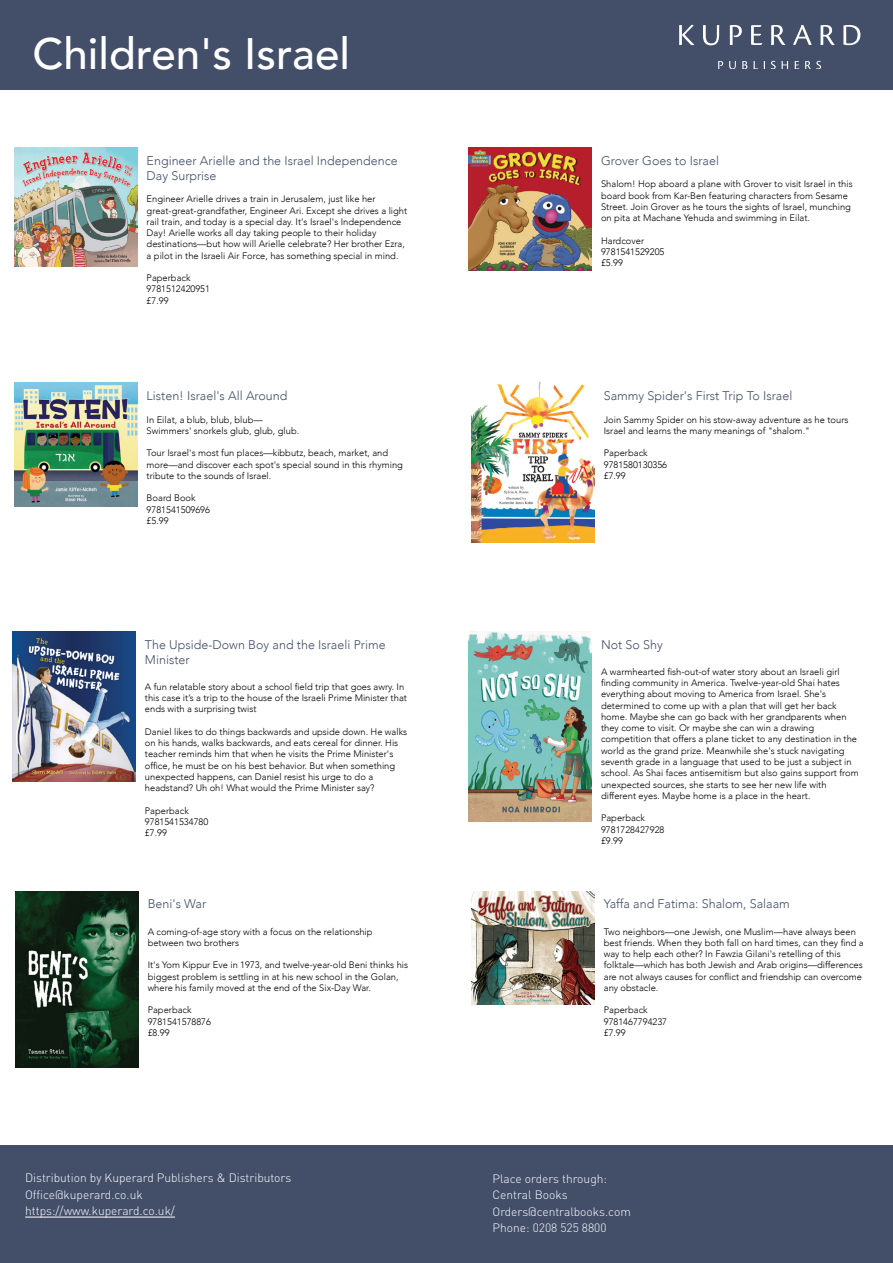
<style>
.page{position:relative;width:893px;height:1263px;background:#fff}
.page>*{position:absolute;margin:0;border:0;box-sizing:border-box;transform-origin:0 0}
.t1{font:500 43.95px "Avenir";color:#fff}
.t2{font:300 12.45px/15px "Avenir";color:#434f69}
.t3{font:300 12px/16.5px "DIN";color:#fff}
.t4{font:300 9.45px/11.2px "Avenir";color:#000}
</style>
<div class="page">
<div style="left:0;top:0;width:893px;height:89px;background:#434f69"></div>
<div style="left:0;top:1145px;width:893px;height:118px;background:#434f69"></div>
<hr style="left:25px;top:1217px;width:150px;height:1px;background:#fff">
<svg style="left:679px;top:25px;width:181px;height:20px"></svg>
<svg style="left:668px;top:61px;width:193px;height:29px"></svg>
<img style="left:14px;top:148px;width:124px;height:119px">
<img style="left:469px;top:148px;width:123px;height:123px">
<img style="left:14px;top:383px;width:124px;height:123px">
<img style="left:13px;top:631px;width:123px;height:151px">
<img style="left:472px;top:383px;width:123px;height:159px">
<img style="left:469px;top:631px;width:123px;height:190px">
<img style="left:15px;top:891px;width:124px;height:176px">
<img style="left:472px;top:891px;width:123px;height:114px">
<h1 class="t1" style="left:33px;top:15px;width:319px">Children's Israel</h1>
<h2 class="t2" style="left:147px;top:153px;width:253px">Engineer Arielle and the Israel Independence<br>Day Surprise</h2>
<p class="t4" style="left:147px;top:193px;width:262px">Engineer Arielle drives a train in Jerusalem, just like her great-great-grandfather, Engineer Ari. Except she drives a light rail train, and today is a special day. It's Israel's Independence Day! Arielle works all day taking people to their holiday destinations—but how will Arielle celebrate? Her brother Ezra, a pilot in the Israeli Air Force, has something special in mind.</p>
<p class="t4" style="left:147px;top:272px;width:65px">Paperback<br>9781512420951 £7.99</p>
<h2 class="t2" style="left:147px;top:388px;width:142px">Listen! Israel's All Around</h2>
<p class="t4" style="left:147px;top:414px;width:154px">In Eilat, a blub, blub, blub—<br>Swimmers' snorkels glub, glub, glub.</p>
<p class="t4" style="left:147px;top:447px;width:258px">Tour Israel's most fun places—kibbutz, beach, market, and more—and discover each spot's special sound in this rhyming tribute to the sounds of Israel.</p>
<p class="t4" style="left:147px;top:492px;width:65px">Board Book<br>9781541509696 £5.99</p>
<h2 class="t2" style="left:145px;top:637px;width:242px">The Upside-Down Boy and the Israeli Prime<br>Minister</h2>
<p class="t4" style="left:145px;top:681px;width:264px">A fun relatable story about a school field trip that goes awry. In this case it’s a trip to the house of the Israeli Prime Minister that ends with a surprising twist</p>
<p class="t4" style="left:145px;top:726px;width:264px">Daniel likes to do things backwards and upside down. He walks on his hands, walks backwards, and eats cereal for dinner. His teacher reminds him that when he visits the Prime Minister's office, he must be on his best behavior. But when something unexpected happens, can Daniel resist his urge to do a headstand? Uh oh! What would the Prime Minister say?</p>
<p class="t4" style="left:145px;top:805px;width:65px">Paperback<br>9781541534780 £7.99</p>
<h2 class="t2" style="left:148px;top:896px;width:60px">Beni's War</h2>
<p class="t4" style="left:148px;top:926px;width:226px">A coming-of-age story with a focus on the relationship between two brothers</p>
<p class="t4" style="left:148px;top:959px;width:262px">It's Yom Kippur Eve in 1973, and twelve-year-old Beni thinks his biggest problem is settling in at his new school in the Golan, where his family moved at the end of the Six-Day War.</p>
<p class="t4" style="left:148px;top:1004px;width:65px">Paperback<br>9781541578876 £8.99</p>
<p class="t3" style="left:25px;top:1170px;width:268px">Distribution by Kuperard Publishers &amp; Distributors<br>Office@kuperard.co.uk https://www.kuperard.co.uk/</p>
<h2 class="t2" style="left:601px;top:153px;width:119px">Grover Goes to Israel</h2>
<p class="t4" style="left:601px;top:178px;width:253px">Shalom! Hop aboard a plane with Grover to visit Israel in this board book from Kar-Ben featuring characters from Sesame Street. Join Grover as he tours the sights of Israel, munching on pita at Machane Yehuda and swimming in Eilat.</p>
<p class="t4" style="left:601px;top:235px;width:65px">Hardcover<br>9781541529205 £5.99</p>
<h2 class="t2" style="left:604px;top:388px;width:190px">Sammy Spider's First Trip To Israel</h2>
<p class="t4" style="left:604px;top:414px;width:246px">Join Sammy Spider on his stow-away adventure as he tours<br>Israel and learns the many meanings of "shalom."</p>
<p class="t4" style="left:604px;top:447px;width:65px">Paperback<br>9781580130356 £7.99</p>
<h2 class="t2" style="left:601px;top:637px;width:63px">Not So Shy</h2>
<p class="t4" style="left:601px;top:666px;width:259px">A warmhearted fish-out-of water story about an Israeli girl finding community in America. Twelve-year-old Shai hates everything about moving to America from Israel. She's determined to come up with a plan that will get her back home. Maybe she can go back with her grandparents when they come to visit. Or maybe she can win a drawing competition that offers a plane ticket to any destination in the world as the grand prize. Meanwhile she's stuck navigating seventh grade in a language that used to be just a subject in school. As Shai faces antisemitism but also gains support from unexpected sources, she starts to see her new life with different eyes. Maybe home is a place in the heart.</p>
<p class="t4" style="left:601px;top:812px;width:65px">Paperback<br>9781728427928 £9.99</p>
<h2 class="t2" style="left:604px;top:896px;width:188px">Yaffa and Fatima: Shalom, Salaam</h2>
<p class="t4" style="left:604px;top:926px;width:261px">Two neighbors—one Jewish, one Muslim—have always been best friends. When they both fall on hard times, can they find a way to help each other? In Fawzia Gilani's retelling of this folktale—which has both Jewish and Arab origins—differences are not always causes for conflict and friendship can overcome any obstacle.</p>
<p class="t4" style="left:604px;top:1004px;width:65px">Paperback<br>9781467794237 £7.99</p>
<p class="t3" style="left:492px;top:1170px;width:140px">Place orders through:<br>Central Books<br>Orders@centralbooks.com<br>Phone: 0208 525 8800</p>
</div>
